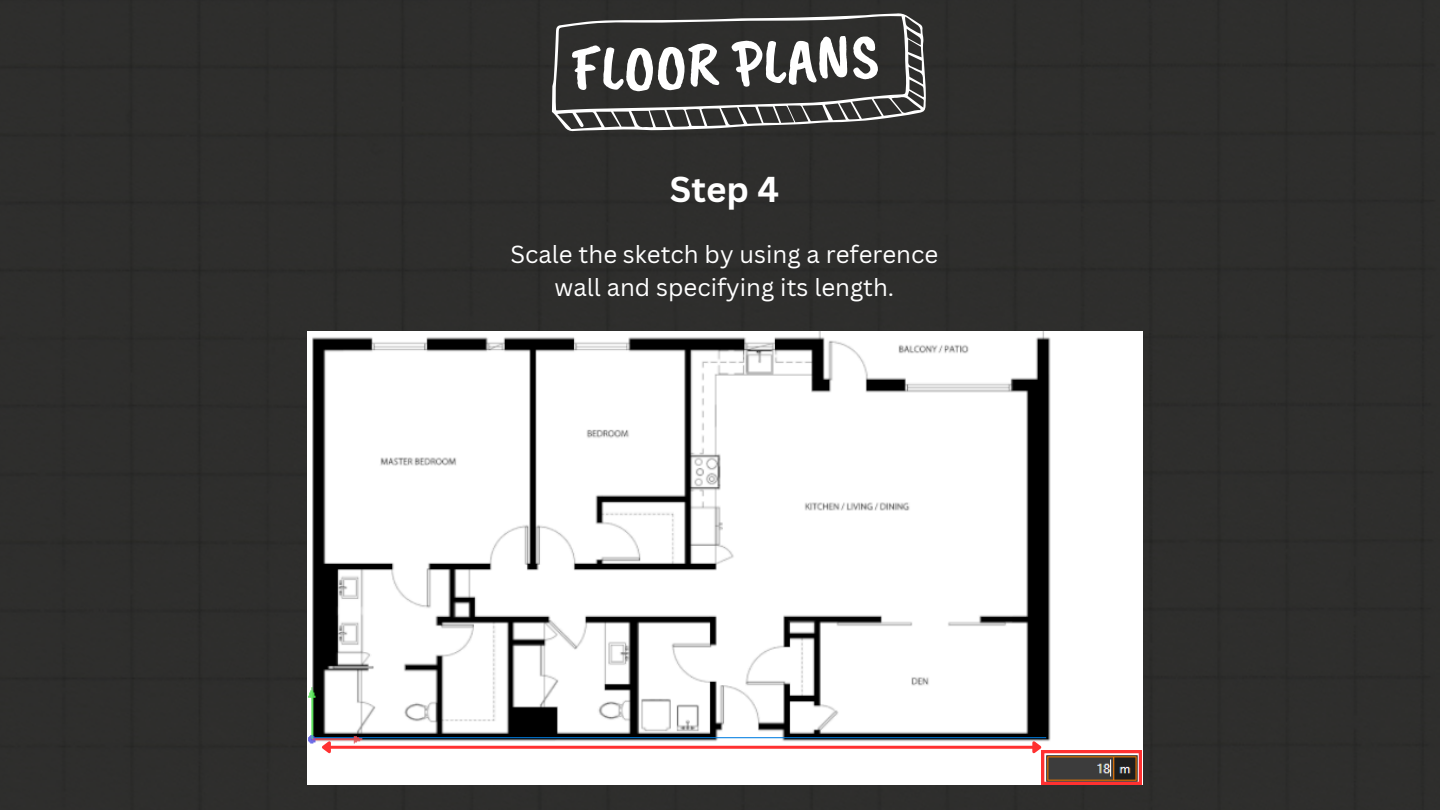
<style>
.page{position:relative;width:1440px;height:810px;background:#2e2e2c}
.page>*{position:absolute;margin:0;border:0;box-sizing:border-box;transform-origin:0 0}
.t1{font:64.7px "Caveat Brush";color:#fff}
.t2{font:700 35px "Canva Sans";color:#fff}
.t3{font:24px/33px "Canva Sans";color:#fff;text-align:center}
</style>
<div class="page">
<img style="left:307px;top:331px;width:835px;height:453px">
<hr style="left:330px;top:746px;width:703px;height:3px;background:#ff3131">
<svg style="left:318px;top:739px;width:16px;height:19px"></svg>
<svg style="left:1030px;top:739px;width:112px;height:46px"></svg>
<svg style="left:552px;top:13px;width:374px;height:118px"></svg>
<h2 class="t1" style="left:599px;top:27px;width:120px;rotate:-2deg">LOOR</h2>
<h2 class="t2" style="left:670px;top:165px;width:111px">Step 4</h2>
<p class="t3" style="left:511px;top:237px;width:429px">Scale the sketch by using a reference wall and specifying its length.</p>
</div>
